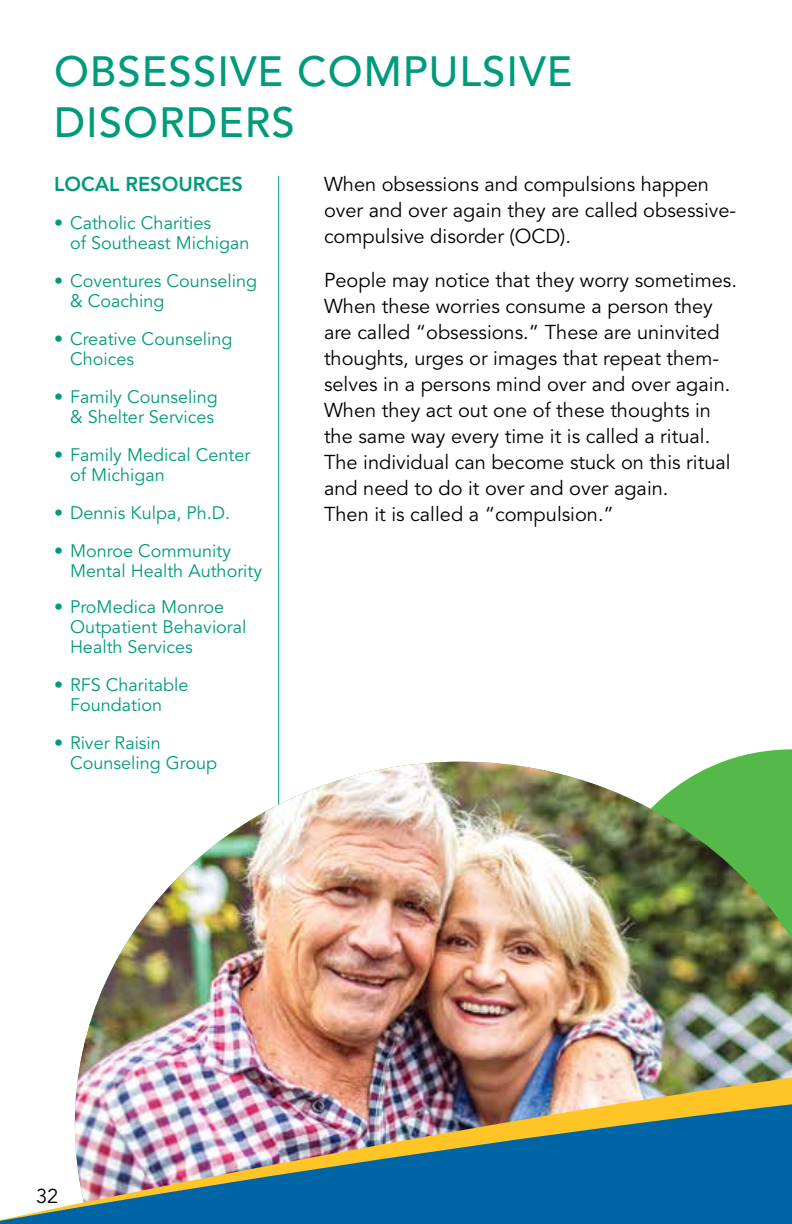
<style>
.page{position:relative;width:792px;height:1224px;background:#fff}
.page>*{position:absolute;margin:0;border:0;box-sizing:border-box;transform-origin:0 0}
.t1{font:500 42px/50.4px "Avenir";letter-spacing:.025em;color:#009b7a}
.t2{font:20px/26px "Avenir";color:#000}
.t3{font:800 20px "Avenir";color:#009b7a}
.t4{font:18px/20px "Avenir";color:#009b7a}
</style>
<div class="page">
<hr style="left:278px;top:176px;width:1px;height:994px;background:#009b7a">
<svg style="left:722px;top:749px;width:70px;height:13px"></svg>
<img style="left:161px;top:762px;width:631px;height:134px">
<img style="left:115px;top:896px;width:677px;height:67px">
<img style="left:0;top:963px;width:792px;height:261px">
<h1 class="t1" style="left:54px;top:47px;width:520px">OBSESSIVE COMPULSIVE<br>DISORDERS</h1>
<p class="t3" style="left:54px;top:172px;width:190px">LOCAL RESOURCES</p>
<p class="t4" style="left:70px;top:213px;width:181px;text-indent:-16px">• Catholic Charities<br>of Southeast Michigan</p>
<p class="t4" style="left:70px;top:271px;width:189px;text-indent:-16px">• Coventures Counseling &amp; Coaching</p>
<p class="t4" style="left:70px;top:329px;width:164px;text-indent:-16px">• Creative Counseling<br>Choices</p>
<p class="t4" style="left:54px;top:387px;width:165px;text-align:right">• Family Counseling &amp; Shelter Services</p>
<p class="t4" style="left:70px;top:445px;width:182px;text-indent:-16px">• Family Medical Center of Michigan</p>
<p class="t4" style="left:54px;top:503px;width:178px">• Dennis Kulpa, Ph.D.</p>
<p class="t4" style="left:70px;top:541px;width:194px;text-indent:-16px">• Monroe Community<br>Mental Health Authority</p>
<p class="t4" style="left:70px;top:597px;width:178px;text-indent:-16px">• ProMedica Monroe<br>Outpatient Behavioral<br>Health Services</p>
<p class="t4" style="left:54px;top:675px;width:136px;text-align:center">• RFS Charitable<br>Foundation</p>
<p class="t4" style="left:70px;top:733px;width:149px;text-indent:-16px">• River Raisin<br>Counseling Group</p>
<p class="t2" style="left:324px;top:172px;width:414px">When obsessions and compulsions happen over and over again they are called obsessive&shy;compulsive disorder (OCD).</p>
<p class="t2" style="left:324px;top:268px;width:414px">People may notice that they worry sometimes.<br>When these worries consume a person they are called “obsessions.” These are uninvited thoughts, urges or images that repeat them&shy;selves in a persons mind over and over again.<br>When they act out one of these thoughts in the same way every time it is called a ritual.<br>The individual can become stuck on this ritual and need to do it over and over again.<br>Then it is called a “compulsion.”</p>
<p class="t2" style="left:36px;top:1184px;width:24px">32</p>
</div>
